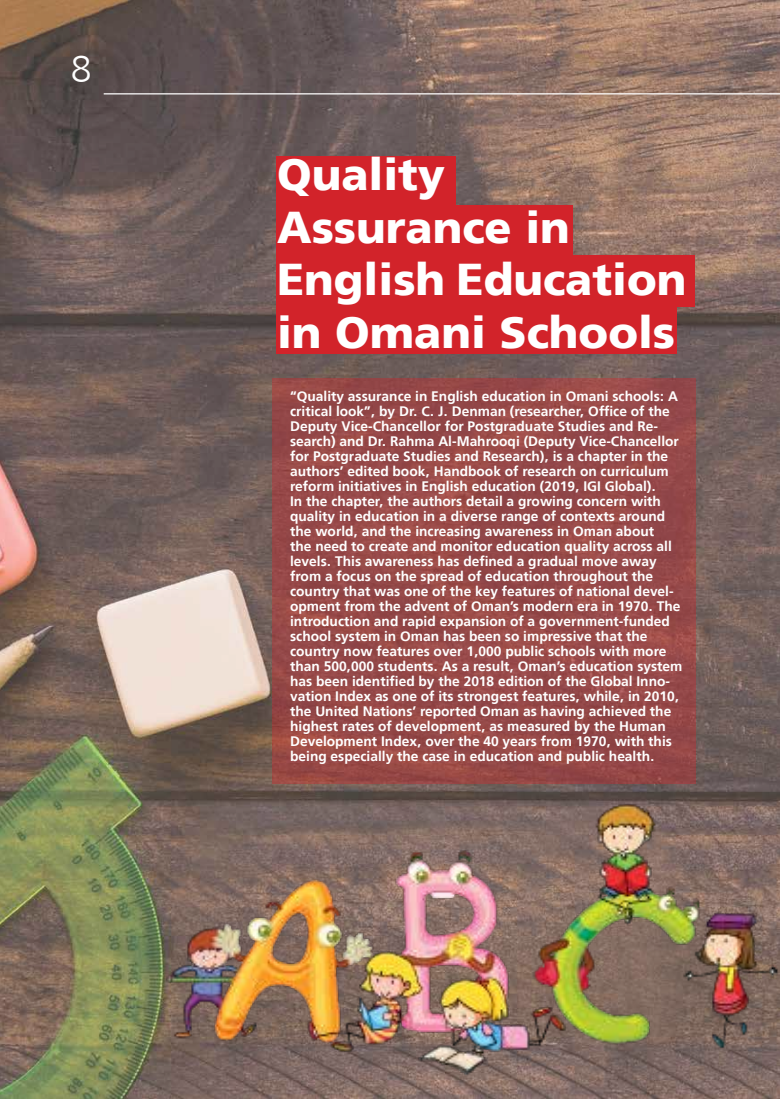
<style>
.page{position:relative;width:780px;height:1099px;background:#fff}
.page>*{position:absolute;margin:0;border:0;box-sizing:border-box;transform-origin:0 0}
.t1{font:900 44.38px/52.5px "Frutiger LT Arabic 75";color:#fff}
.t2{font:300 37.5px "Frutiger LT Arabic 45";color:#fff}
.t3{font:700 13.75px/15px "Frutiger LT Arabic 65";color:#fff}
</style>
<div class="page">
<img style="left:0;top:0;width:780px;height:1098px">
<hr style="left:104px;top:93px;width:676px;height:1px;background:#fff">
<div style="left:276px;top:156px;width:179px;height:51px;background:#d2232a"></div>
<div style="left:276px;top:205px;width:297px;height:51px;background:#d2232a"></div>
<div style="left:276px;top:256px;width:418px;height:51px;background:#d2232a"></div>
<img style="left:164px;top:795px;width:616px;height:289px">
<div style="left:276px;top:302px;width:400px;height:51px;background:#d2232a"></div>
<div style="left:271px;top:378px;width:424px;height:405px;background:#964948"></div>
<h2 class="t2" style="left:71px;top:40px;width:22px">8</h2>
<h1 class="t1" style="left:277px;top:149px;width:411px">Quality<br>Assurance in<br>English Education in Omani Schools</h1>
<p class="t3" style="left:290px;top:388px;width:394px">“Quality assurance in English education in Omani schools: A critical look”, by Dr. C. J. Denman (researcher, Office of the Deputy Vice-Chancellor for Postgraduate Studies and Re&shy;search) and Dr. Rahma Al-Mahrooqi (Deputy Vice-Chancellor for Postgraduate Studies and Research), is a chapter in the authors’ edited book, Handbook of research on curriculum reform initiatives in English education (2019, IGI Global).<br>In the chapter, the authors detail a growing concern with quality in education in a diverse range of contexts around the world, and the increasing awareness in Oman about<br>the need to create and monitor education quality across all levels. This awareness has defined a gradual move away from a focus on the spread of education throughout the country that was one of the key features of national devel&shy;opment from the advent of Oman’s modern era in 1970. The introduction and rapid expansion of a government-funded school system in Oman has been so impressive that the country now features over 1,000 public schools with more than 500,000 students. As a result, Oman’s education system has been identified by the 2018 edition of the Global Inno&shy;vation Index as one of its strongest features, while, in 2010, the United Nations’ reported Oman as having achieved the highest rates of development, as measured by the Human Development Index, over the 40 years from 1970, with this being especially the case in education and public health.</p>
</div>
